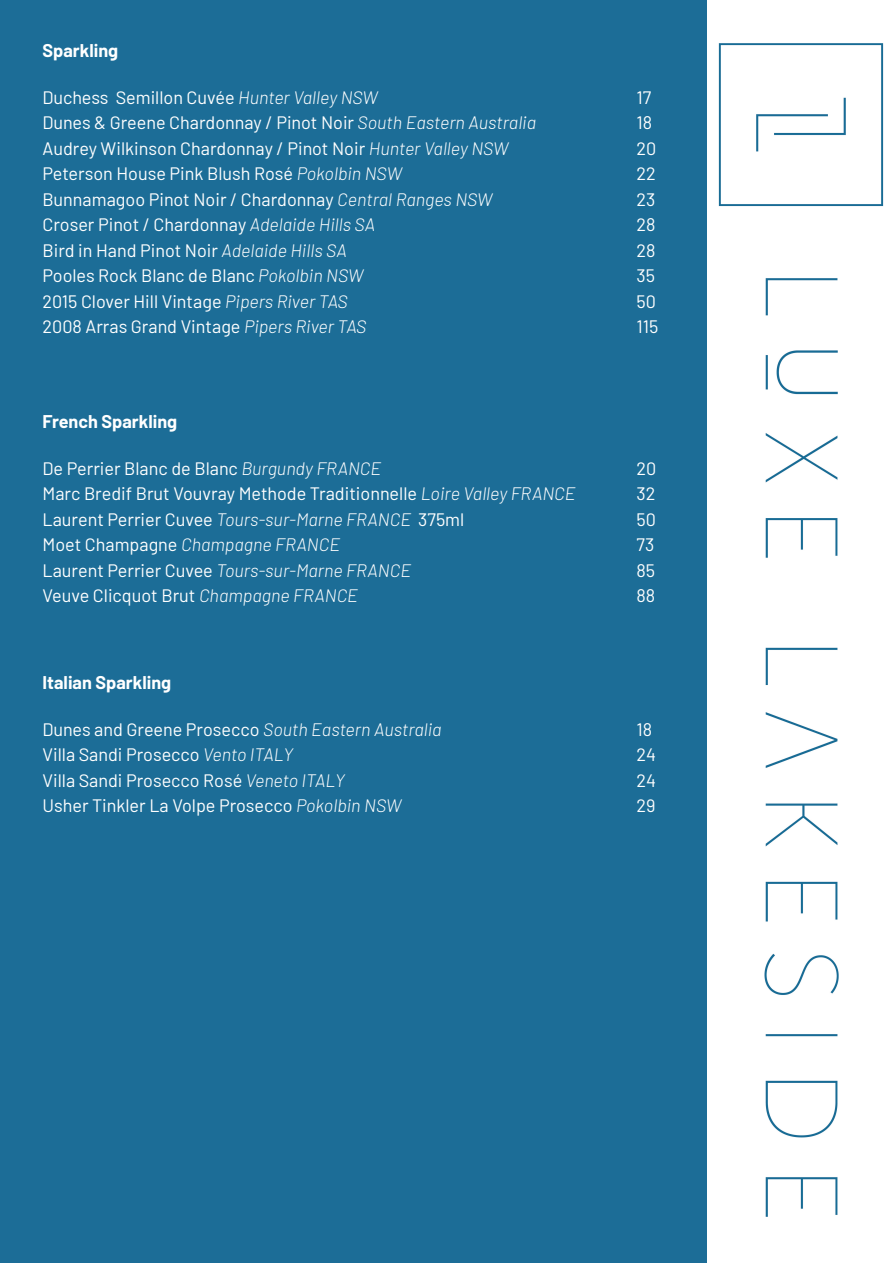
<style>
.page{position:relative;width:893px;height:1263px;background:#fff}
.page>*{position:absolute;margin:0;border:0;box-sizing:border-box;transform-origin:0 0}
.t1{font:18px "Barlow";color:#fff}
.t2{font:italic 300 18px "Barlow";color:#fff}
.t3{font:700 18px "Barlow";color:#fff}
.s1{font-weight:300;font-style:italic}
.s2{font-weight:400;font-style:normal}
</style>
<div class="page">
<img style="left:718px;top:43px;width:166px;height:1174px">
<div style="left:0;top:1px;width:706px;height:1262px;background:#1c6d97"></div>
<p class="t3" style="left:43px;top:37px;width:77px">Sparkling</p>
<p class="t1" style="left:43px;top:84px;width:337px">Duchess Semillon Cuvée <span class="s1">Hunter Valley NSW</span></p>
<p class="t1" style="left:637px;top:84px;width:16px">17</p>
<p class="t1" style="left:43px;top:110px;width:495px">Dunes &amp; Greene Chardonnay / Pinot Noir <span class="s1">South Eastern Australia</span></p>
<p class="t1" style="left:637px;top:110px;width:17px">18</p>
<p class="t1" style="left:43px;top:135px;width:468px">Audrey Wilkinson Chardonnay / Pinot Noir <span class="s1">Hunter Valley NSW</span></p>
<p class="t1" style="left:637px;top:135px;width:21px">20</p>
<p class="t1" style="left:43px;top:161px;width:361px">Peterson House Pink Blush Rosé <span class="s1">Pokolbin NSW</span></p>
<p class="t1" style="left:637px;top:161px;width:21px">22</p>
<p class="t1" style="left:43px;top:186px;width:452px">Bunnamagoo Pinot Noir / Chardonnay <span class="s1">Central Ranges NSW</span></p>
<p class="t1" style="left:637px;top:186px;width:20px">23</p>
<p class="t1" style="left:43px;top:212px;width:334px">Croser Pinot / Chardonnay <span class="s1">Adelaide Hills SA</span></p>
<p class="t1" style="left:637px;top:212px;width:21px">28</p>
<p class="t1" style="left:43px;top:237px;width:306px">Bird in Hand Pinot Noir <span class="s1">Adelaide Hills SA</span></p>
<p class="t1" style="left:637px;top:237px;width:21px">28</p>
<p class="t1" style="left:43px;top:263px;width:323px">Pooles Rock Blanc de Blanc <span class="s1">Pokolbin NSW</span></p>
<p class="t1" style="left:637px;top:263px;width:20px">35</p>
<p class="t1" style="left:43px;top:288px;width:306px">2015 Clover Hill Vintage <span class="s1">Pipers River TAS</span></p>
<p class="t1" style="left:637px;top:288px;width:21px">50</p>
<p class="t1" style="left:43px;top:314px;width:325px">2008 Arras Grand Vintage <span class="s1">Pipers River TAS</span></p>
<p class="t1" style="left:637px;top:314px;width:23px">115</p>
<p class="t3" style="left:43px;top:408px;width:136px">French Sparkling</p>
<p class="t1" style="left:43px;top:455px;width:340px">De Perrier Blanc de Blanc <span class="s1">Burgundy FRANCE</span></p>
<p class="t1" style="left:637px;top:455px;width:21px">20</p>
<p class="t1" style="left:43px;top:481px;width:534px">Marc Bredif Brut Vouvray Methode Traditionnelle <span class="s1">Loire Valley FRANCE</span></p>
<p class="t1" style="left:637px;top:481px;width:20px">32</p>
<p class="t1" style="left:43px;top:506px;width:423px">Laurent Perrier Cuvee <span class="s1">Tours-sur-Marne FRANCE</span> 375ml</p>
<p class="t1" style="left:637px;top:506px;width:21px">50</p>
<p class="t2" style="left:43px;top:532px;width:299px"><span class="s2">Moet Champagne</span> Champagne FRANCE</p>
<p class="t1" style="left:637px;top:532px;width:19px">73</p>
<p class="t2" style="left:43px;top:557px;width:370px"><span class="s2">Laurent Perrier Cuvee</span> Tours-sur-Marne FRANCE</p>
<p class="t1" style="left:637px;top:557px;width:20px">85</p>
<p class="t1" style="left:43px;top:583px;width:317px">Veuve Clicquot Brut <span class="s1">Champagne FRANCE</span></p>
<p class="t1" style="left:637px;top:583px;width:20px">88</p>
<p class="t3" style="left:43px;top:669px;width:130px">Italian Sparkling</p>
<p class="t1" style="left:43px;top:716px;width:401px">Dunes and Greene Prosecco <span class="s1">South Eastern Australia</span></p>
<p class="t1" style="left:637px;top:716px;width:17px">18</p>
<p class="t1" style="left:43px;top:742px;width:252px">Villa Sandi Prosecco <span class="s1">Vento ITALY</span></p>
<p class="t1" style="left:637px;top:742px;width:21px">24</p>
<p class="t1" style="left:43px;top:767px;width:304px">Villa Sandi Prosecco Rosé <span class="s1">Veneto ITALY</span></p>
<p class="t1" style="left:637px;top:767px;width:21px">24</p>
<p class="t1" style="left:43px;top:793px;width:360px">Usher Tinkler La Volpe Prosecco <span class="s1">Pokolbin NSW</span></p>
<p class="t1" style="left:637px;top:793px;width:21px">29</p>
</div>
